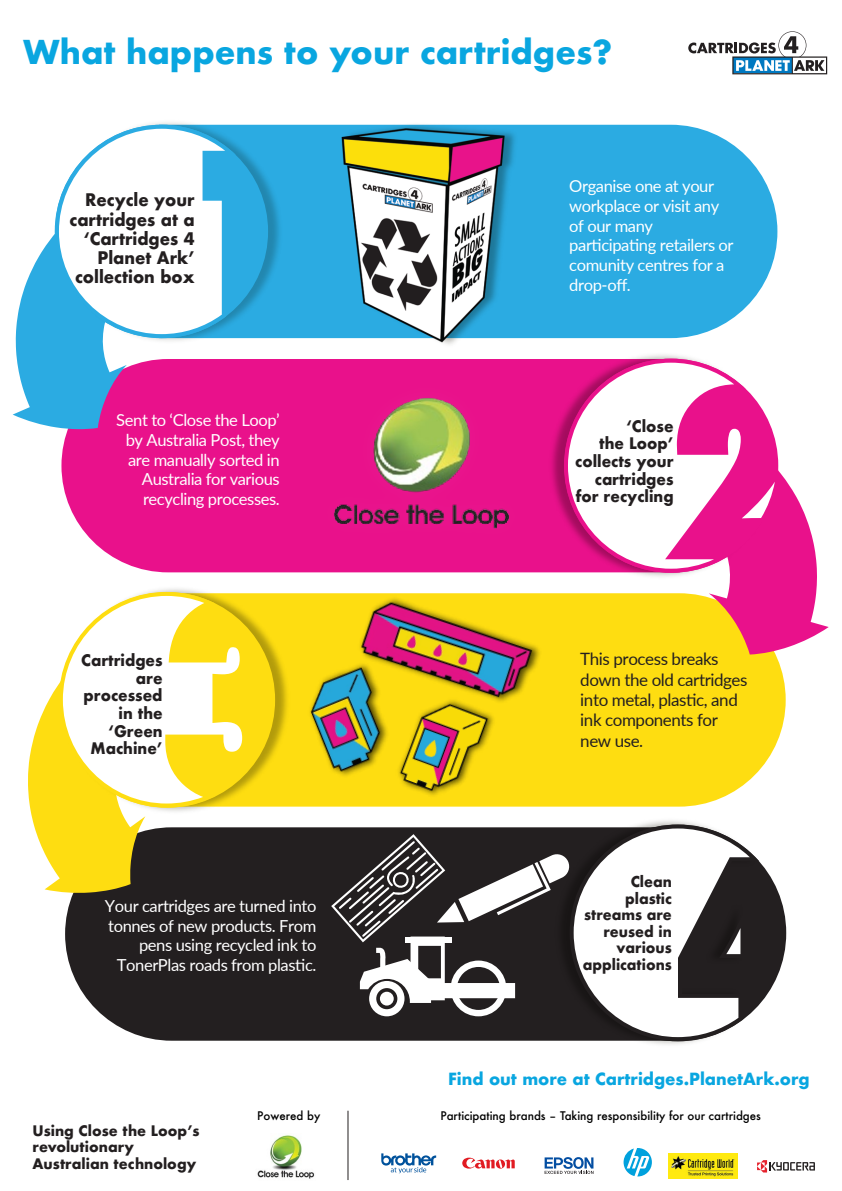
<style>
.page{position:relative;width:842px;height:1191px;background:#fff}
.page>*{position:absolute;margin:0;border:0;box-sizing:border-box;transform-origin:0 0}
.t1{font:700 32px "Futura";color:#09a6e0}
.t2{font:17px/20.4px "Lato";letter-spacing:-.025em;color:#231f20}
.t3{font:700 16.9px/19.2px "Futura";color:#231f20;text-align:right;scale:.95 1}
.t4{font:16.6px/19.9px "Lato";letter-spacing:-.025em;color:#fff;text-align:right}
.t5{font:700 16.3px "Futura";color:#09a6e0}
.t6{font:700 15.5px/17.7px "Futura";color:#231f20;text-align:right;scale:.95 1}
.t7{font:700 14.5px/16.6px "Futura";color:#231f20;text-align:right;scale:.95 1}
.t8{font:700 14.1px/17px "Futura";color:#231f20}
.t9{font:500 11.6px "Futura";color:#010101}
</style>
<div class="page">
<svg style="left:285px;top:125px;width:492px;height:213px;background:#39b0e4"></svg>
<div style="left:61px;top:359px;width:486px;height:213px;background:#e9118b"></div>
<div style="left:292px;top:593px;width:494px;height:213px;background:#fedd11"></div>
<div style="left:65px;top:827px;width:487px;height:213px;background:#231f20"></div>
<div style="left:514px;top:124px;width:7px;height:215px;background:#2babe2"></div>
<img style="left:339px;top:124px;width:175px;height:221px">
<svg style="left:462px;top:1157px;width:53px;height:11px"></svg>
<svg style="left:545px;top:1157px;width:48px;height:17px"></svg>
<hr style="left:348px;top:1110px;width:1px;height:70px;background:#231f20">
<svg style="left:623px;top:1148px;width:29px;height:28px"></svg>
<svg style="left:381px;top:1153px;width:56px;height:20px"></svg>
<svg style="left:757px;top:1160px;width:58px;height:12px"></svg>
<img style="left:257px;top:1135px;width:58px;height:44px">
<img style="left:669px;top:1154px;width:69px;height:24px">
<svg style="left:688px;top:31px;width:139px;height:43px"></svg>
<img style="left:147px;top:122px;width:138px;height:217px">
<div style="left:55px;top:125px;width:213px;height:213px;background:#2babe2;border-radius:50%"></div>
<svg style="left:13px;top:125px;width:223px;height:304px"></svg>
<img style="left:547px;top:354px;width:145px;height:219px">
<svg style="left:564px;top:359px;width:265px;height:295px"></svg>
<img style="left:149px;top:588px;width:143px;height:219px">
<div style="left:60px;top:592px;width:215px;height:215px;background:#fedd11;border-radius:50%"></div>
<svg style="left:28px;top:684px;width:216px;height:209px"></svg>
<svg style="left:59px;top:592px;width:187px;height:215px;fill:#fff"></svg>
<div style="left:570px;top:824px;width:216px;height:217px;background:#231f20;border-radius:50%"></div>
<img style="left:552px;top:820px;width:145px;height:225px">
<svg style="left:331px;top:826px;width:239px;height:213px"></svg>
<svg style="left:570px;top:824px;width:189px;height:217px;fill:#fff"></svg>
<img style="left:346px;top:593px;width:198px;height:137px">
<img style="left:271px;top:638px;width:156px;height:156px">
<div style="left:307px;top:372px;width:228px;height:182px;background:#e9118b"></div>
<img style="left:332px;top:373px;width:179px;height:179px">
<img style="left:367px;top:669px;width:151px;height:138px">
<h1 class="t1" style="left:23px;top:29px;width:591px">What happens to your cartridges?</h1>
<p class="t3" style="left:70px;top:190px;width:133px">Recycle your cartridges at a ‘Cartridges 4<br>Planet Ark’ collection box</p>
<p class="t4" style="left:569px;top:175px;width:166px;text-align:left">Organise one at your workplace or visit any of our many participating retailers or comunity centres for a drop-off.</p>
<p class="t4" style="left:116px;top:409px;width:165px">Sent to ‘Close the Loop’ by Australia Post, they are manually sorted in<br>Australia for various recycling processes.</p>
<p class="t6" style="left:575px;top:417px;width:105px">‘Close<br>the Loop’ collects your cartridges for recycling</p>
<p class="t6" style="left:81px;top:651px;width:87px">Cartridges are processed in the ‘Green<br>Machine’</p>
<p class="t4" style="left:105px;top:895px;width:213px">Your cartridges are turned into tonnes of new products. From pens using recycled ink to<br>TonerPlas roads from plastic.</p>
<p class="t2" style="left:580px;top:648px;width:169px">This process breaks down the old cartridges into metal, plastic, and ink components for new use.</p>
<p class="t7" style="left:583px;top:873px;width:95px">Clean plastic streams are reused in various applications</p>
<p class="t5" style="left:448px;top:1067px;width:363px">Find out more at Cartridges.PlanetArk.org</p>
<p class="t8" style="left:33px;top:1121px;width:168px">Using Close the Loop’s revolutionary<br>Australian technology</p>
<p class="t9" style="left:257px;top:1107px;width:65px">Powered by</p>
<p class="t9" style="left:440px;top:1107px;width:322px">Participating brands – Taking responsibility for our cartridges</p>
</div>
